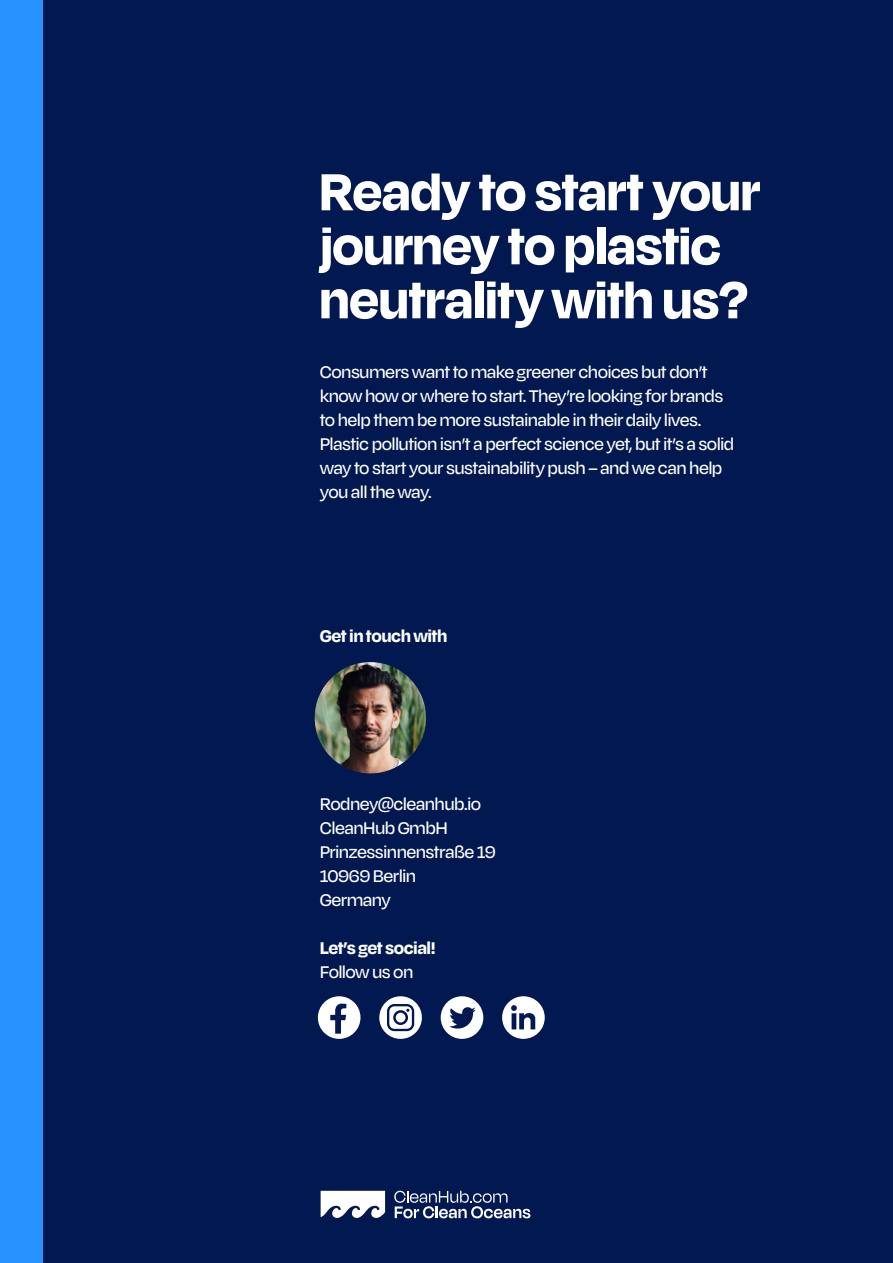
<style>
.page{position:relative;width:893px;height:1263px;background:#fff}
.page>*{position:absolute;margin:0;border:0;box-sizing:border-box;transform-origin:0 0}
.t1{font:700 60px/54px "Degular Display";letter-spacing:.005em;color:#fff}
.t2{font:500 19.5px/24px "Degular";letter-spacing:-.03em;color:#fff}
.t3{font:700 19.5px "Degular";letter-spacing:-.03em;color:#fff}
</style>
<div class="page">
<div style="left:30px;top:0;width:863px;height:1263px;background:#011850"></div>
<div style="left:0;top:0;width:42px;height:1263px;background:#2693ff"></div>
<svg style="left:394px;top:1191px;width:136px;height:27px"></svg>
<svg style="left:321px;top:1191px;width:64px;height:27px;background:#d0d4de"></svg>
<svg style="left:318px;top:996px;width:42px;height:43px"></svg>
<svg style="left:379px;top:996px;width:43px;height:43px"></svg>
<svg style="left:502px;top:996px;width:43px;height:43px"></svg>
<svg style="left:441px;top:996px;width:42px;height:43px"></svg>
<img style="left:315px;top:662px;width:111px;height:111px;border-radius:56px">
<h1 class="t1" style="left:320px;top:163px;width:442px">Ready to start your journey to plastic neutrality with us?</h1>
<p class="t2" style="left:320px;top:359px;width:416px">Consumers want to make greener choices but don’t know how or where to start. They’re looking for brands to help them be more sustainable in their daily lives.<br>Plastic pollution isn’t a perfect science yet, but it’s a solid way to start your sustainability push – and we can help you all the way.</p>
<p class="t3" style="left:320px;top:624px;width:129px">Get in touch with</p>
<p class="t2" style="left:320px;top:791px;width:178px">Rodney@cleanhub.io<br>CleanHub GmbH<br>Prinzessinnenstraße 19<br>10969 Berlin<br>Germany</p>
<p class="t3" style="left:320px;top:936px;width:117px">Let’s get social!</p>
<p class="t2" style="left:320px;top:959px;width:95px">Follow us on</p>
</div>
